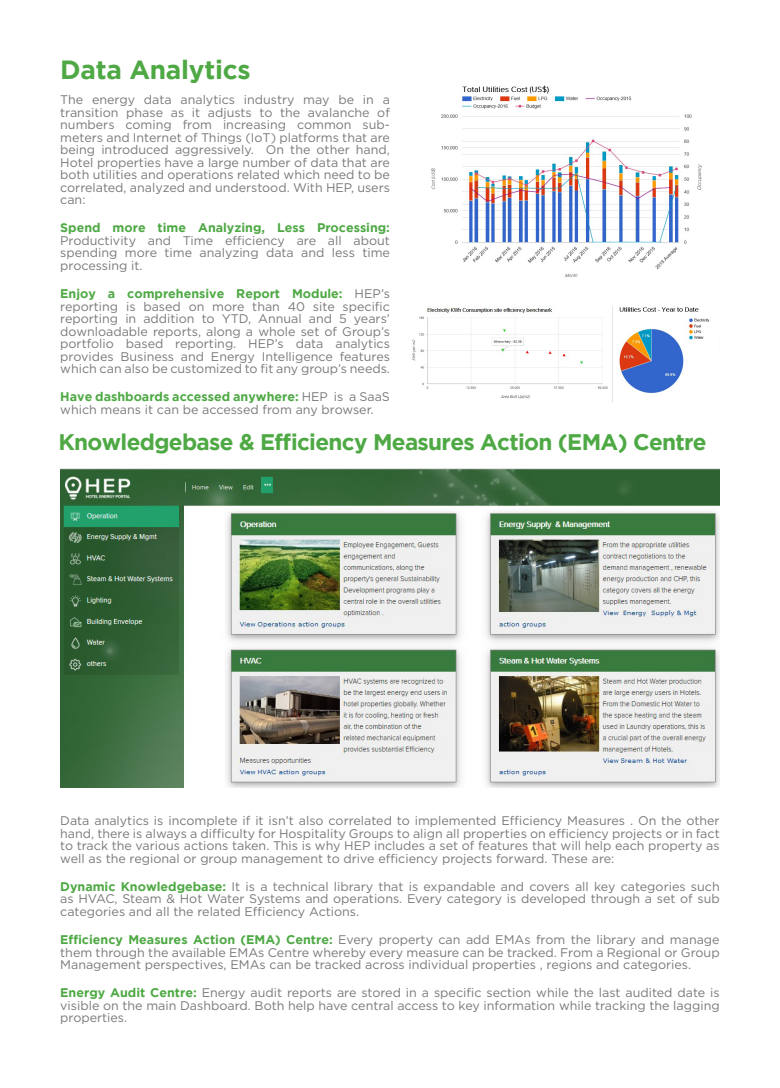
<style>
.page{position:relative;width:780px;height:1088px;background:#fff}
.page>*{position:absolute;margin:0;border:0;box-sizing:border-box;transform-origin:0 0}
.Title_1{font:700 26.25px "Gotham";letter-spacing:-.01em;color:#4ea944}
.Title_1-2{font:700 22.5px "Gotham";letter-spacing:-.03em;color:#4ea944}
.Body_Text_1{font:12.5px/12.5px "Gotham";color:#7a797a;text-align:justify}
.s1{font-weight:700;color:#4ea944}
</style>
<div class="page">
<img style="left:431px;top:85px;width:271px;height:192px">
<img style="left:412px;top:306px;width:308px;height:96px">
<img style="left:60px;top:469px;width:659px;height:318px">
<img style="left:618px;top:306px;width:100px;height:95px">
<p class="Title_1" style="left:60px;top:55px;width:192px">Data Analytics</p>
<p class="Body_Text_1" style="left:60px;top:93px;width:331px">The energy data analytics industry may be in a transition phase as it adjusts to the avalanche of numbers coming from increasing common sub&shy;meters and Internet of Things (IoT) platforms that are being introduced aggressively. On the other hand, Hotel properties have a large number of data that are both utilities and operations related which need to be correlated, analyzed and understood. With HEP, users can:</p>
<p class="Body_Text_1" style="left:60px;top:221px;width:331px"><span class="s1">Spend more time Analyzing, Less Processing:<br></span>Productivity and Time efficiency are all about spending more time analyzing data and less time processing it.</p>
<p class="Body_Text_1" style="left:60px;top:287px;width:331px"><span class="s1">Enjoy a comprehensive Report Module:</span> HEP’s reporting is based on more than 40 site specific reporting in addition to YTD, Annual and 5 years’ downloadable reports, along a whole set of Group’s portfolio based reporting. HEP’s data analytics provides Business and Energy Intelligence features which can also be customized to fit any group’s needs.</p>
<p class="Body_Text_1" style="left:60px;top:390px;width:331px"><span class="s1">Have dashboards accessed anywhere:</span> HEP is a SaaS which means it can be accessed from any browser.</p>
<p class="Title_1-2" style="left:58px;top:429px;width:649px">Knowledgebase &amp; Efficiency Measures Action (EMA) Centre</p>
<p class="Body_Text_1" style="left:60px;top:814px;width:661px">Data analytics is incomplete if it isn’t also correlated to implemented Efficiency Measures . On the other hand, there is always a difficulty for Hospitality Groups to align all properties on efficiency projects or in fact to track the various actions taken. This is why HEP includes a set of features that will help each property as well as the regional or group management to drive efficiency projects forward. These are:</p>
<p class="Body_Text_1" style="left:60px;top:880px;width:661px"><span class="s1">Dynamic Knowledgebase:</span> It is a technical library that is expandable and covers all key categories such as HVAC, Steam &amp; Hot Water Systems and operations. Every category is developed through a set of sub categories and all the related Efficiency Actions.</p>
<p class="Body_Text_1" style="left:60px;top:933px;width:661px"><span class="s1">Efficiency Measures Action (EMA) Centre:</span> Every property can add EMAs from the library and manage them through the available EMAs Centre whereby every measure can be tracked. From a Regional or Group Management perspectives, EMAs can be tracked across individual properties , regions and categories.</p>
<p class="Body_Text_1" style="left:60px;top:986px;width:661px"><span class="s1">Energy Audit Centre:</span> Energy audit reports are stored in a specific section while the last audited date is visible on the main Dashboard. Both help have central access to key information while tracking the lagging properties.</p>
</div>
